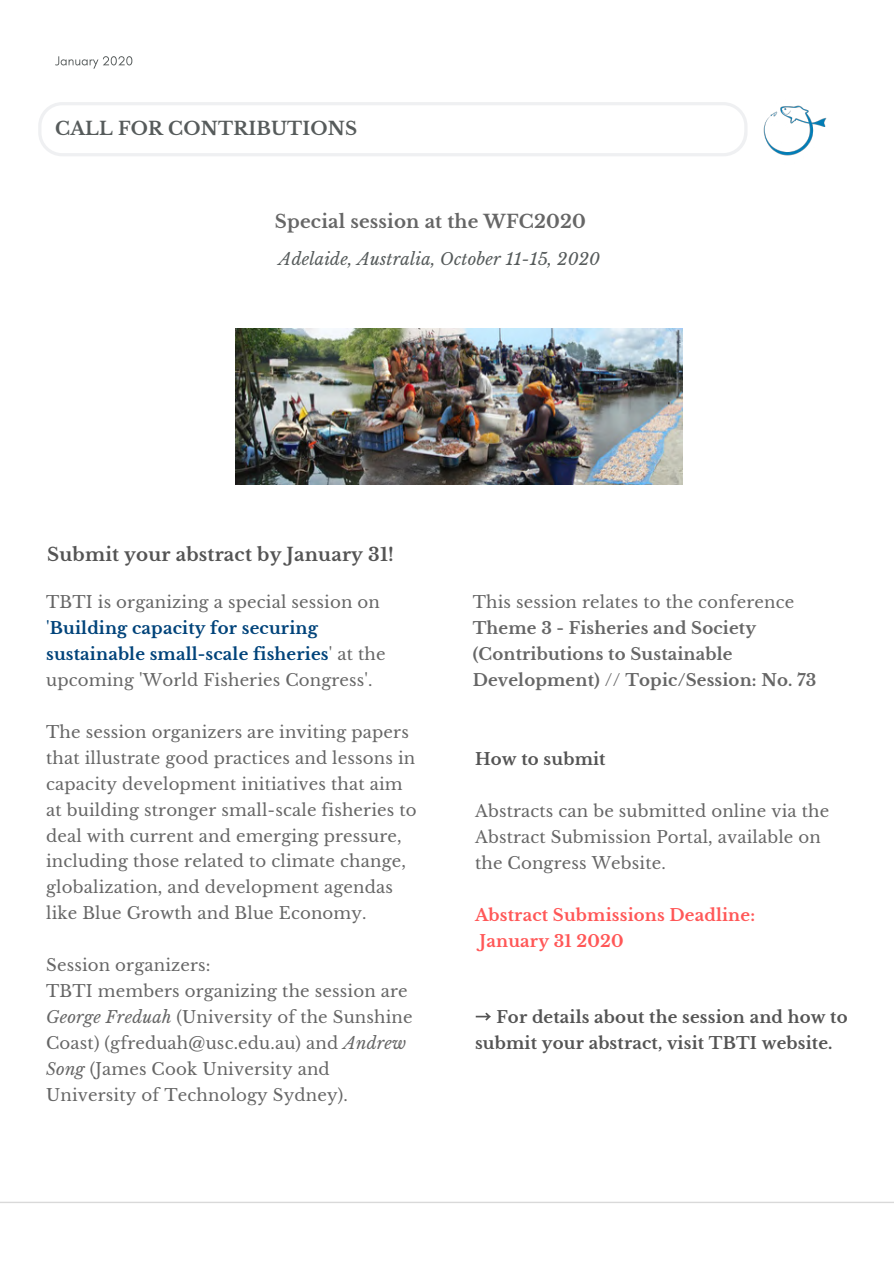
<style>
.page{position:relative;width:894px;height:1264px;background:#fff}
.page>*{position:absolute;margin:0;border:0;box-sizing:border-box;transform-origin:0 0}
.t1{font:700 18.15px "Libre Baskerville";letter-spacing:.01em;color:#545454}
.t2{font:700 18.15px "Libre Baskerville";letter-spacing:.01em;color:#666}
.t3{font:700 18.15px "Libre Baskerville";letter-spacing:.01em;color:#565b5b}
.t4{font:16.5px/26px "Libre Baskerville";letter-spacing:.01em;color:#666}
.t5{font:700 16.5px/26px "Libre Baskerville";letter-spacing:.01em;color:#666}
.t6{font:700 16.5px/26px "Libre Baskerville";letter-spacing:.01em;color:#545454}
.t7{font:700 16.5px/26px "Libre Baskerville";letter-spacing:.01em;color:#ff5757}
.t8{font:italic 16.5px "Libre Baskerville";letter-spacing:.01em;color:#565b5b}
.s1{color:#00437a}
.s2{font-weight:700;color:#00437a}
.s3{font-style:italic}
.s4{font-weight:400}
</style>
<div class="page">
<svg style="left:0;top:1201px;width:893px;height:2px"></svg>
<svg style="left:55px;top:56px;width:77px;height:13px"></svg>
<svg style="left:38px;top:102px;width:709px;height:54px"></svg>
<img style="left:235px;top:329px;width:447px;height:155px">
<svg style="left:475px;top:1012px;width:16px;height:8px"></svg>
<img style="left:763px;top:105px;width:64px;height:51px">
<p class="t3" style="left:55px;top:117px;width:303px">CALL FOR CONTRIBUTIONS</p>
<p class="t2" style="left:275px;top:211px;width:312px">Special session at the WFC2020</p>
<p class="t8" style="left:279px;top:249px;width:322px">Adelaide, Australia, October 11-15, 2020</p>
<p class="t1" style="left:47px;top:543px;width:348px">Submit your abstract by January 31!</p>
<p class="t4" style="left:46px;top:589px;width:341px">TBTI is organizing a special session on <span class="s1">'</span><span class="s2">Building capacity for securing sustainable small-scale fisheries</span>' at the upcoming 'World Fisheries Congress'.</p>
<p class="t4" style="left:46px;top:719px;width:372px">The session organizers are inviting papers that illustrate good practices and lessons in capacity development initiatives that aim at building stronger small-scale fisheries to deal with current and emerging pressure, including those related to climate change, globalization, and development agendas like Blue Growth and Blue Economy.</p>
<p class="t4" style="left:46px;top:952px;width:368px">Session organizers:<br>TBTI members organizing the session are <span class="s3">George Freduah</span> (University of the Sunshine Coast) (gfreduah@usc.edu.au) and <span class="s3">Andrew Song</span> (James Cook University and University of Technology Sydney).</p>
<p class="t4" style="left:472px;top:589px;width:323px">This session relates to the conference</p>
<p class="t5" style="left:472px;top:615px;width:345px">Theme 3 - Fisheries and Society (Contributions to Sustainable<br>Development) <span class="s4">//</span> Topic/Session: No. 73</p>
<p class="t6" style="left:475px;top:746px;width:132px">How to submit</p>
<p class="t4" style="left:475px;top:798px;width:355px">Abstracts can be submitted online via the<br>Abstract Submission Portal, available on the Congress Website.</p>
<p class="t7" style="left:475px;top:902px;width:281px">Abstract Submissions Deadline:<br>January 31 2020</p>
<p class="t6" style="left:475px;top:1004px;width:374px;text-indent:21px">For details about the session and how to submit your abstract, visit TBTI website.</p>
</div>
